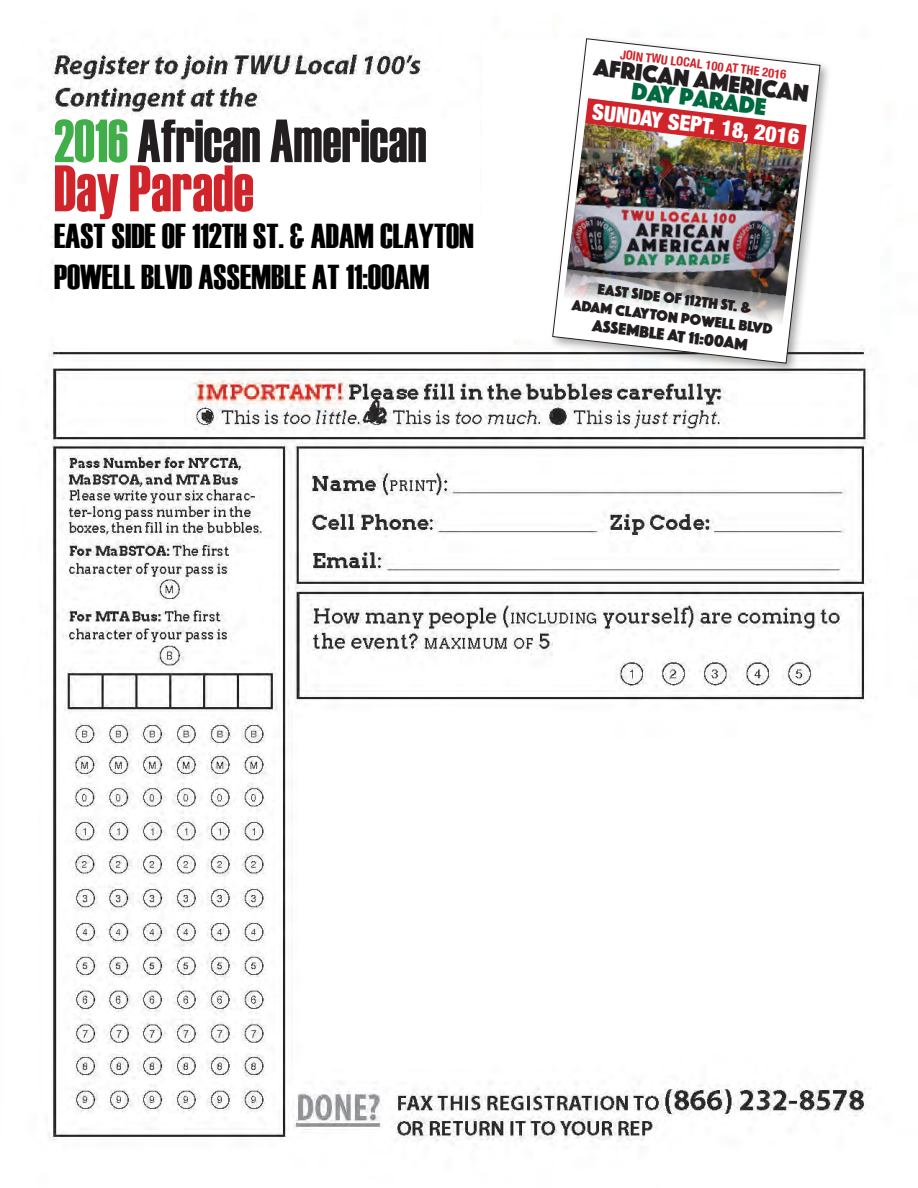
<style>
.page{position:relative;width:918px;height:1188px;background:#fff}
.page>*{position:absolute;margin:0;border:0;box-sizing:border-box;transform-origin:0 0}
.t1{font:65.55px "Haettenschweiler";color:#d1232a;scale:.88 1}
.t2{font:60.75px "Haettenschweiler";color:#231f20;scale:.88 1}
.t3{font:34.5px/41.4px "Haettenschweiler";color:#000}
.t4{font:25.05px "Phosphate Solid";color:#231f20}
.t5{font:25.05px "Phosphate Solid";color:#00693f}
.t6{font:900 condensed 21.75px "Helvetica Neue";color:#fff}
.t7{font:17.25px "Phosphate Solid";color:#231f20}
.t8{font:15.6px "Phosphate Solid";color:#231f20}
.t9{font:700 condensed 12.45px "Helvetica Neue";color:#d1232a}
.s1{color:#40ae49}
</style>
<div class="page">
<img style="left:48px;top:51px;width:823px;height:1093px">
<div style="left:54px;top:120px;width:426px;height:105px;background:#fff"></div>
<div style="left:482px;top:39px;width:397px;height:300px;background:#fff"></div>
<div style="left:549px;top:35px;width:283px;height:340px;background:#231f20;opacity:.4"></div>
<svg style="left:552px;top:38px;width:269px;height:326px"></svg>
<div style="left:54px;top:224px;width:459px;height:121px;background:#fff"></div>
<img style="left:567px;top:123px;width:237px;height:173px">
<img style="left:564px;top:269px;width:222px;height:56px">
<img style="left:585px;top:98px;width:222px;height:52px">
<svg style="left:760px;top:347px;width:14px;height:7px"></svg>
<p class="t2" style="left:54px;top:106px;width:425px"><span class="s1">2016</span> African American</p>
<p class="t1" style="left:54px;top:151px;width:229px">Day Parade</p>
<p class="t3" style="left:54px;top:213px;width:421px">EAST SIDE OF 112TH ST. &amp; ADAM CLAYTON<br>POWELL BLVD ASSEMBLE AT 11:00AM</p>
<p class="t9" style="left:621px;top:44px;width:169px;rotate:7deg">JOIN TWU LOCAL 100 AT THE 2016</p>
<p class="t4" style="left:596px;top:49px;width:218px;rotate:7deg">African American</p>
<p class="t5" style="left:634px;top:73px;width:137px;rotate:7deg">Day Parade</p>
<p class="t6" style="left:595px;top:94px;width:210px;rotate:7deg">SUNDAY SEPT. 18, 2016</p>
<p class="t8" style="left:599px;top:278px;width:156px;rotate:7deg">EAST SIDE OF 112TH ST. &amp;</p>
<p class="t8" style="left:573px;top:294px;width:204px;rotate:7deg">ADAM CLAYTON Powell Blvd</p>
<p class="t7" style="left:594px;top:313px;width:158px;rotate:7deg">ASSEMBLE AT 11:00AM</p>
</div>
